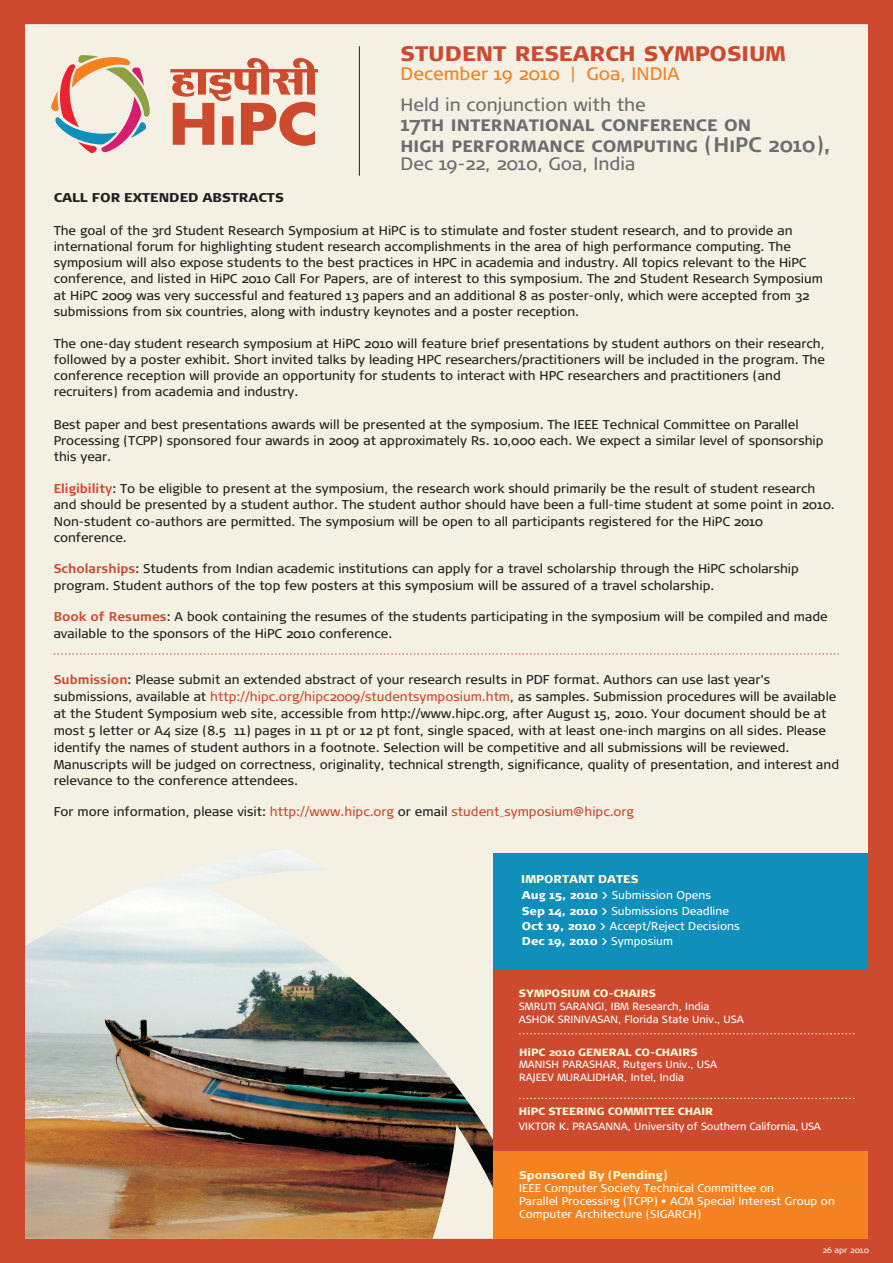
<style>
.page{position:relative;width:893px;height:1263px;background:#cd4a2f}
.page>*{position:absolute;margin:0;border:0;box-sizing:border-box;transform-origin:0 0}
.t1{font:700 21px/20.5px "Signa Caps";color:#6c6d70}
.t2{font:900 21px "Signa Normal";color:#cd4a2f}
.t3{font:18px "Signa Normal";color:#6c6d70}
.t4{font:18px "Signa Normal";color:#f58220}
.t5{font:12.75px/16.2px "Signa Normal";color:#231f20}
.t6{font:12.75px "Signa Normal";color:#cd4a2f}
.t7{font:900 12.75px "Signa Normal";color:#231f20}
.t8{font:11.25px/15.5px "Signa Normal";color:#fff}
.t9{font:900 11.25px "Signa Normal";color:#fffbd6}
.t10{font:10.5px/12.8px "Signa Normal";color:#fff}
.t11{font:900 10.5px "Signa Normal";color:#fffbd6}
.t12{font:8.25px "Signa Normal";color:#f4f0e3}
.s1{font-weight:700;color:#cd4a2f}
.s2{color:#cd4a2f}
.s3{color:#231f20}
.s4{font-weight:900;color:#fffbd6}
.s5{font-weight:900}
</style>
<div class="page">
<div style="left:25px;top:24px;width:843px;height:829px;background:#f4f0e3"></div>
<img style="left:25px;top:849px;width:482px;height:390px">
<svg style="left:50px;top:55px;width:100px;height:99px;background:#dcc2b6"></svg>
<svg style="left:170px;top:58px;width:148px;height:88px;background:#e1a28f"></svg>
<div style="left:494px;top:970px;width:374px;height:181px;background:#cd4a2f"></div>
<div style="left:494px;top:1151px;width:374px;height:88px;background:#f58220"></div>
<svg style="left:519px;top:1098px;width:336px;height:1px"></svg>
<svg style="left:519px;top:1033px;width:336px;height:1px"></svg>
<div style="left:494px;top:853px;width:374px;height:117px;background:#0f8fb9"></div>
<hr style="left:359px;top:46px;width:1px;height:130px;background:#231f20">
<svg style="left:54px;top:654px;width:785px;height:1px"></svg>
<h1 class="t2" style="left:401px;top:45px;width:387px">STUDENT RESEARCH SYMPOSIUM</h1>
<h2 class="t4" style="left:401px;top:67px;width:280px">December 19 2010 | Goa, INDIA</h2>
<h2 class="t3" style="left:401px;top:98px;width:247px">Held in conjunction with the</h2>
<h1 class="t1" style="left:401px;top:114px;width:432px">17th international conference on<br>high performance computing (HiPC 2010),</h1>
<h2 class="t3" style="left:401px;top:156px;width:236px">Dec 19-22, 2010, Goa, India</h2>
<p class="t7" style="left:54px;top:193px;width:232px">CALL FOR EXTENDED ABSTRACTS</p>
<p class="t5" style="left:54px;top:224px;width:771px">The goal of the 3rd Student Research Symposium at HiPC is to stimulate and foster student research, and to provide an international forum for highlighting student research accomplishments in the area of high performance computing. The symposium will also expose students to the best practices in HPC in academia and industry. All topics relevant to the HiPC conference, and listed in HiPC 2010 Call For Papers, are of interest to this symposium. The 2nd Student Research Symposium at HiPC 2009 was very successful and featured 13 papers and an additional 8 as poster-only, which were accepted from 32 submissions from six countries, along with industry keynotes and a poster reception.</p>
<p class="t5" style="left:54px;top:336px;width:773px">The one-day student research symposium at HiPC 2010 will feature brief presentations by student authors on their research, followed by a poster exhibit. Short invited talks by leading HPC researchers/practitioners will be included in the program. The conference reception will provide an opportunity for students to interact with HPC researchers and practitioners (and recruiters) from academia and industry.</p>
<p class="t5" style="left:54px;top:417px;width:771px">Best paper and best presentations awards will be presented at the symposium. The IEEE Technical Committee on Parallel<br>Processing (TCPP) sponsored four awards in 2009 at approximately Rs. 10,000 each. We expect a similar level of sponsorship this year.</p>
<p class="t5" style="left:54px;top:482px;width:783px"><span class="s1">Eligibility</span>: To be eligible to present at the symposium, the research work should primarily be the result of student research and should be presented by a student author. The student author should have been a full-time student at some point in 2010.<br>Non-student co-authors are permitted. The symposium will be open to all participants registered for the HiPC 2010 conference.</p>
<p class="t5" style="left:54px;top:561px;width:747px;line-height:16.8px"><span class="s1">Scholarships</span>: Students from Indian academic institutions can apply for a travel scholarship through the HiPC scholarship program. Student authors of the top few posters at this symposium will be assured of a travel scholarship.</p>
<p class="t5" style="left:54px;top:609px;width:775px;line-height:16.8px"><span class="s1">Book of Resumes</span>: A book containing the resumes of the students participating in the symposium will be compiled and made available to the sponsors of the HiPC 2010 conference.</p>
<p class="t5" style="left:54px;top:672px;width:787px;line-height:16.8px"><span class="s1">Submission</span>: Please submit an extended abstract of your research results in PDF format. Authors can use last year's submissions, available at <span class="s2">http://hipc.org/hipc2009/studentsymposium.htm</span>, as samples. Submission procedures will be available at the Student Symposium web site, accessible from http://www.hipc.org, after August 15, 2010. Your document should be at most 5 letter or A4 size (8.5 ?11) pages in 11 pt or 12 pt font, single spaced, with at least one-inch margins on all sides. Please identify the names of student authors in a footnote. Selection will be competitive and all submissions will be reviewed.<br>Manuscripts will be judged on correctness, originality, technical strength, significance, quality of presentation, and interest and relevance to the conference attendees.</p>
<p class="t6" style="left:54px;top:807px;width:582px"><span class="s3">For more information, please visit:</span> http://www.hipc.org <span class="s3">or email</span> student_symposium@hipc.org</p>
<p class="t8" style="left:521px;top:872px;width:220px"><span class="s4">IMPORTANT DATES<br></span><span class="s5">Aug 15, 2010</span> &gt; Submission Opens<br><span class="s5">Sep 14, 2010</span> &gt; Submissions Deadline<br><span class="s5">Oct 19, 2010</span> &gt; Accept/Reject Decisions<br><span class="s5">Dec 19, 2010</span> &gt; Symposium</p>
<p class="t11" style="left:519px;top:989px;width:139px">SYMPOSIUM CO-CHAIRS</p>
<p class="t10" style="left:519px;top:1001px;width:227px">SMRUTI SARANGI, IBM Research, India<br>ASHOK SRINIVASAN, Florida State Univ., USA</p>
<p class="t11" style="left:519px;top:1047px;width:180px">HiPC 2010 GENERAL CO-CHAIRS</p>
<p class="t10" style="left:519px;top:1059px;width:200px">MANISH PARASHAR, Rutgers Univ., USA<br>RAJEEV MURALIDHAR, Intel, India</p>
<p class="t11" style="left:519px;top:1107px;width:196px">HiPC STEERING COMMITTEE CHAIR</p>
<p class="t10" style="left:519px;top:1120px;width:304px">VIKTOR K. PRASANNA, University of Southern California, USA</p>
<p class="t9" style="left:519px;top:1170px;width:150px">Sponsored By (Pending)</p>
<p class="t8" style="left:519px;top:1182px;width:317px;line-height:12.9px">IEEE Computer Society Technical Committee on<br>Parallel Processing (TCPP) • ACM Special Interest Group on<br>Computer Architecture (SIGARCH)</p>
<p class="t12" style="left:822px;top:1246px;width:48px">26 apr 2010</p>
</div>
